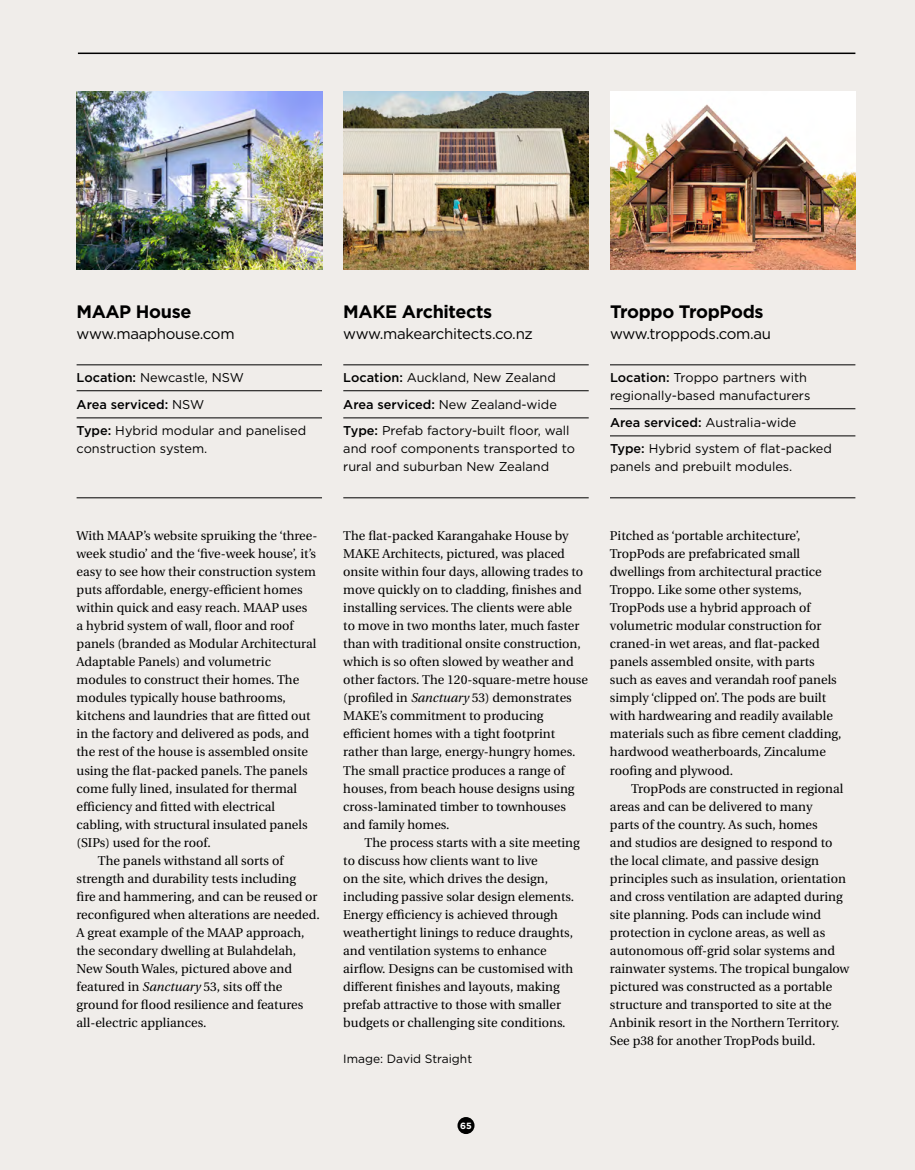
<style>
.page{position:relative;width:915px;height:1170px;background:#fff}
.page>*{position:absolute;margin:0;border:0;box-sizing:border-box;transform-origin:0 0}
.t1{font:700 18px "Gotham";letter-spacing:-.02em;color:#000}
.t2{font:15px "Gotham";letter-spacing:-.02em;color:#000}
.t3{font:12.75px/18px "Heuristica";color:#000}
.t4{font:12.75px/26.5px "Gotham";color:#000}
.t5{font:12px "Gotham";color:#000}
.t6{font:700 9px "Gotham";color:#fff}
.s1{font-weight:500}
.s2{font-style:italic}
</style>
<div class="page">
<div style="left:0;top:0;width:914px;height:1169px;background:#f0edea"></div>
<div style="left:457px;top:1116px;width:17px;height:17px;background:#000;border-radius:50%"></div>
<hr style="left:78px;top:53px;width:777px;height:1px;background:#000">
<hr style="left:77px;top:364px;width:245px;height:1px;background:#000">
<hr style="left:77px;top:390px;width:245px;height:1px;background:#000">
<hr style="left:77px;top:417px;width:245px;height:1px;background:#000">
<hr style="left:77px;top:497px;width:245px;height:1px;background:#000">
<img style="left:77px;top:92px;width:245px;height:177px">
<hr style="left:609px;top:364px;width:246px;height:1px;background:#000">
<hr style="left:609px;top:408px;width:246px;height:1px;background:#000">
<hr style="left:609px;top:435px;width:246px;height:1px;background:#000">
<hr style="left:609px;top:497px;width:246px;height:1px;background:#000">
<img style="left:610px;top:92px;width:245px;height:177px">
<hr style="left:343px;top:364px;width:245px;height:1px;background:#000">
<hr style="left:343px;top:390px;width:245px;height:1px;background:#000">
<hr style="left:343px;top:417px;width:245px;height:1px;background:#000">
<hr style="left:343px;top:497px;width:245px;height:1px;background:#000">
<img style="left:343px;top:92px;width:245px;height:177px">
<h1 class="t1" style="left:77px;top:301px;width:116px">MAAP House</h1>
<p class="t2" style="left:77px;top:324px;width:159px">www.maaphouse.com</p>
<p class="t4" style="left:77px;top:364px;width:231px"><span class="s1">Location:</span> Newcastle, NSW<br><span class="s1">Area serviced:</span> NSW<br><span class="s1">Type:</span> Hybrid modular and panelised</p>
<p class="t4" style="left:77px;top:435px;width:132px">construction system.</p>
<p class="t3" style="left:77px;top:527px;width:242px">With MAAP’s website spruiking the ‘three-</p>
<p class="t3" style="left:77px;top:545px;width:241px">week studio’ and the ‘five-week house’, it’s</p>
<p class="t3" style="left:77px;top:563px;width:240px">easy to see how their construction system</p>
<p class="t3" style="left:77px;top:581px;width:227px">puts affordable, energy-efficient homes</p>
<p class="t3" style="left:77px;top:599px;width:232px">within quick and easy reach. MAAP uses</p>
<p class="t3" style="left:77px;top:617px;width:218px">a hybrid system of wall, floor and roof</p>
<p class="t3" style="left:77px;top:635px;width:241px">panels (branded as Modular Architectural</p>
<p class="t3" style="left:77px;top:653px;width:196px">Adaptable Panels) and volumetric</p>
<p class="t3" style="left:77px;top:671px;width:224px">modules to construct their homes. The</p>
<p class="t3" style="left:77px;top:689px;width:211px">modules typically house bathrooms,</p>
<p class="t3" style="left:77px;top:707px;width:235px">kitchens and laundries that are fitted out</p>
<p class="t3" style="left:77px;top:725px;width:234px">in the factory and delivered as pods, and</p>
<p class="t3" style="left:77px;top:743px;width:233px">the rest of the house is assembled onsite</p>
<p class="t3" style="left:77px;top:761px;width:232px">using the flat-packed panels. The panels</p>
<p class="t3" style="left:77px;top:779px;width:222px">come fully lined, insulated for thermal</p>
<p class="t3" style="left:77px;top:797px;width:200px">efficiency and fitted with electrical</p>
<p class="t3" style="left:77px;top:815px;width:232px">cabling, with structural insulated panels</p>
<p class="t3" style="left:77px;top:833px;width:136px">(SIPs) used for the roof.</p>
<p class="t3" style="left:98px;top:851px;width:187px">The panels withstand all sorts of</p>
<p class="t3" style="left:77px;top:869px;width:221px">strength and durability tests including</p>
<p class="t3" style="left:77px;top:887px;width:242px">fire and hammering, and can be reused or</p>
<p class="t3" style="left:77px;top:905px;width:244px">reconfigured when alterations are needed.</p>
<p class="t3" style="left:77px;top:923px;width:229px">A great example of the MAAP approach,</p>
<p class="t3" style="left:77px;top:941px;width:221px">the secondary dwelling at Bulahdelah,</p>
<p class="t3" style="left:77px;top:959px;width:217px">New South Wales, pictured above and</p>
<p class="t3" style="left:77px;top:977px;width:207px">featured in <span class="s2">Sanctuary</span> 53, sits off the</p>
<p class="t3" style="left:77px;top:995px;width:228px">ground for flood resilience and features</p>
<p class="t3" style="left:77px;top:1013px;width:131px">all-electric appliances.</p>
<h1 class="t1" style="left:343px;top:301px;width:150px">MAKE Architects</h1>
<p class="t2" style="left:343px;top:324px;width:191px">www.makearchitects.co.nz</p>
<p class="t4" style="left:343px;top:364px;width:228px"><span class="s1">Location:</span> Auckland, New Zealand<br><span class="s1">Area serviced:</span> New Zealand-wide<br><span class="s1">Type:</span> Prefab factory-built floor, wall</p>
<p class="t4" style="left:343px;top:439px;width:233px;line-height:18px">and roof components transported to rural and suburban New Zealand</p>
<h1 class="t1" style="left:609px;top:301px;width:155px">Troppo TropPods</h1>
<p class="t2" style="left:609px;top:324px;width:163px">www.troppods.com.au</p>
<p class="t4" style="left:609px;top:368px;width:202px;line-height:18px"><span class="s1">Location:</span> Troppo partners with regionally-based manufacturers</p>
<p class="t4" style="left:609px;top:408px;width:223px"><span class="s1">Area serviced:</span> Australia-wide<br><span class="s1">Type:</span> Hybrid system of flat-packed</p>
<p class="t4" style="left:609px;top:453px;width:184px">panels and prebuilt modules.</p>
<p class="t3" style="left:343px;top:527px;width:246px">The flat-packed Karangahake House by MAKE Architects, pictured, was placed onsite within four days, allowing trades to move quickly on to cladding, finishes and installing services. The clients were able<br>to move in two months later, much faster than with traditional onsite construction, which is so often slowed by weather and other factors. The 120-square-metre house (profiled in <span class="s2">Sanctuary</span> 53) demonstrates MAKE’s commitment to producing efficient homes with a tight footprint rather than large, energy-hungry homes.<br>The small practice produces a range of houses, from beach house designs using cross-laminated timber to townhouses and family homes.</p>
<p class="t3" style="left:343px;top:833px;width:238px;text-indent:21px">The process starts with a site meeting to discuss how clients want to live<br>on the site, which drives the design, including passive solar design elements.<br>Energy efficiency is achieved through weathertight linings to reduce draughts, and ventilation systems to enhance airflow. Designs can be customised with different finishes and layouts, making prefab attractive to those with smaller budgets or challenging site conditions.</p>
<p class="t5" style="left:343px;top:1050px;width:130px">Image: David Straight</p>
<p class="t3" style="left:609px;top:527px;width:233px">Pitched as ‘portable architecture’, TropPods are prefabricated small dwellings from architectural practice Troppo. Like some other systems, TropPods use a hybrid approach of volumetric modular construction for craned-in wet areas, and flat-packed panels assembled onsite, with parts such as eaves and verandah roof panels simply ‘clipped on’. The pods are built with hardwearing and readily available materials such as fibre cement cladding, hardwood weatherboards, Zincalume roofing and plywood.</p>
<p class="t3" style="left:609px;top:779px;width:241px;text-indent:21px">TropPods are constructed in regional areas and can be delivered to many<br>parts of the country. As such, homes<br>and studios are designed to respond to the local climate, and passive design principles such as insulation, orientation and cross ventilation are adapted during site planning. Pods can include wind protection in cyclone areas, as well as autonomous off-grid solar systems and rainwater systems. The tropical bungalow pictured was constructed as a portable structure and transported to site at the Anbinik resort in the Northern Territory.<br>See p38 for another TropPods build.</p>
<p class="t6" style="left:460px;top:1120px;width:13px">65</p>
</div>
